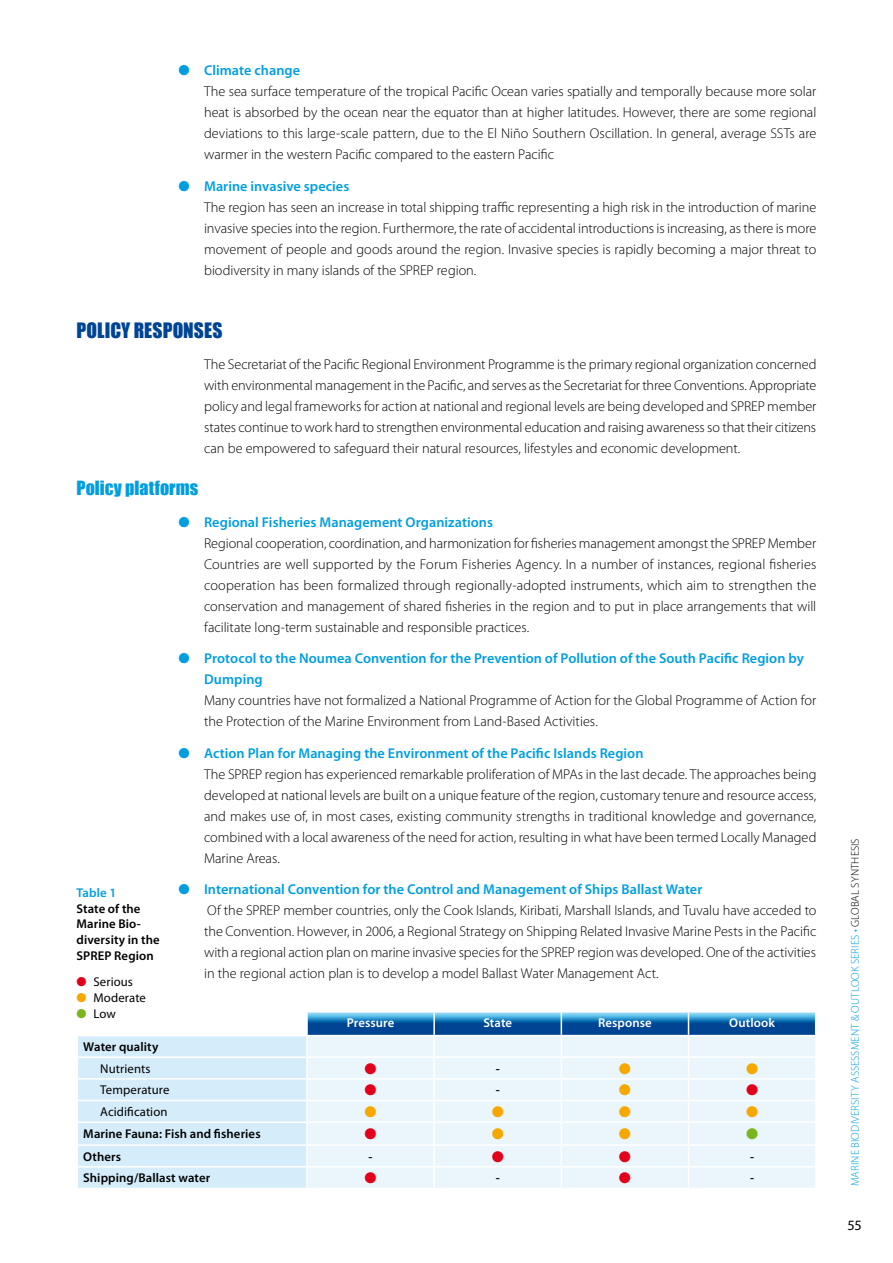
<style>
.page{position:relative;width:893px;height:1263px;background:#fff}
.page>*{position:absolute;margin:0;border:0;box-sizing:border-box;transform-origin:0 0}
.t1{font:19.5px "Impact";letter-spacing:.005em;color:#004494}
.t2{font:18px "Impact";letter-spacing:.005em;color:#009ee0}
.t3{font:15.3px "Zapf Dingbats ITC";color:#f6a800}
.t4{font:15.3px "Zapf Dingbats ITC";color:#e2001a}
.t5{font:15.3px "Zapf Dingbats ITC";color:#7ab51d}
.t6{font:300 14.25px/21px "Myriad Pro";color:#000}
.t7{font:600 14.25px/21px "Myriad Pro";letter-spacing:.005em;color:#009ee0}
.t8{font:14.25px "Myriad Pro";color:#000}
.t9{font:600 12.75px/15.8px "Myriad Pro";letter-spacing:.005em;color:#000}
.t10{font:12.75px "Myriad Pro";letter-spacing:.01em;color:#000}
.t11{font:600 12.75px "Myriad Pro";letter-spacing:.01em;color:#fff}
.t12{font:600 12.75px "Myriad Pro";letter-spacing:.01em;color:#009ee0}
.t13{font:300 11.25px "Myriad Pro";letter-spacing:.01em;color:#009ee0}
.s1{color:#009ee0}
.s2{font-weight:600;color:#009ee0}
.s3{color:#e2001a}
.s4{color:#f6a800}
.s5{color:#7ab51d}
.s6{color:#000}
</style>
<div class="page">
<svg style="left:78px;top:1012px;width:738px;height:176px;background:#d5e8f5"></svg>
<p class="t6" style="left:204px;top:60px;width:614px;text-indent:-25px"><span class="s1">●</span> <span class="s2">Climate change<br></span>The sea surface temperature of the tropical Pacific Ocean varies spatially and temporally because more solar heat is absorbed by the ocean near the equator than at higher latitudes. However, there are some regional deviations to this large-scale pattern, due to the El Niño Southern Oscillation. I n general, average SSTs are warmer in the western Pacific compared to the eastern Pacific</p>
<p class="t6" style="left:204px;top:176px;width:614px;text-indent:-26px"><span class="s1">●</span> <span class="s2">Marine invasive species<br></span>The region has seen an increase in total shipping traffic representing a high risk in the introduction of marine invasive species into the region. Furthermore, the rate of accidental introductions is increasing, as there is more movement of people and goods around the region. I nvasive species is rapidly becoming a major threat to biodiversity in many islands of the SPREP region.</p>
<h1 class="t1" style="left:77px;top:318px;width:147px">POLICY RESPONSES</h1>
<p class="t6" style="left:204px;top:354px;width:614px;text-align:justify">The Secretariat of the Pacific Regional Environment Programme is the primary regional organization concerned with environmental management in the Pacific, and serves as the Secretariat for three Conventions. Appropriate policy and legal frameworks for action at national and regional levels are being developed and SPREP member states continue to work hard to strengthen environmental education and raising awareness so that their citizens can be empowered to safeguard their natural resources, lifestyles and economic development.</p>
<p class="t2" style="left:77px;top:477px;width:123px">Policy platforms</p>
<p class="t6" style="left:204px;top:511px;width:614px;text-indent:-26px"><span class="s1">●</span> <span class="s2">Regional Fisheries Management Organizations<br></span>Regional cooperation, coordination, and harmonization for fisheries management amongst the SPREP Member Countries are well supported by the Forum Fisheries Agency. I n a number of instances, regional fisheries cooperation has been formalized through regionally-adopted instruments, which aim to strengthen the conservation and management of shared fisheries in the region and to put in place arrangements that will facilitate long-term sustainable and responsible practices.</p>
<p class="t7" style="left:204px;top:647px;width:601px;text-indent:-26px">● Protocol to the Noumea Convention for the Prevention of Pollution of the South Pacific Region by<br>Dumping</p>
<p class="t6" style="left:204px;top:690px;width:614px">Many countries have not formalized a National Programme of Action for the Global Programme of Action for the Protection of the Marine Environment from Land-Based Activities.</p>
<p class="t6" style="left:204px;top:743px;width:614px;text-indent:-26px"><span class="s1">●</span> <span class="s2">Action Plan for Managing the Environment of the Pacific Islands Region<br></span>The SPREP region has experienced remarkable proliferation of MPAs in the last decade. The approaches being developed at national levels are built on a unique feature of the region, customary tenure and resource access, and makes use of, in most cases, existing community strengths in traditional knowledge and governance, combined with a local awareness of the need for action, resulting in what have been termed Locally Managed Marine Areas.</p>
<p class="t6" style="left:204px;top:879px;width:614px;text-indent:-26px"><span class="s1">●</span> <span class="s2">International Convention for the Control and Management of Ships Ballast Water<br></span>Of the SPREP member countries, only the Cook Islands, Kiribati, Marshall Islands, and Tuvalu have acceded to the Convention. However, in 2006, a Regional Strategy on Shipping Related I nvasive Marine Pests in the Pacific with a regional action plan on marine invasive species for the SPREP region was developed. One of the activities in the regional action plan is to develop a model Ballast Water Management Act.</p>
<p class="t11" style="left:347px;top:1015px;width:49px">Pressure</p>
<p class="t11" style="left:483px;top:1015px;width:30px">State</p>
<p class="t11" style="left:598px;top:1015px;width:55px">Response</p>
<p class="t11" style="left:729px;top:1015px;width:47px">Outlook</p>
<p class="t9" style="left:83px;top:1039px;width:77px">Water quality</p>
<p class="t10" style="left:100px;top:1060px;width:52px">Nutrients</p>
<p class="t4" style="left:365px;top:1061px;width:14px">●</p>
<p class="t9" style="left:496px;top:1060px;width:5px">-</p>
<p class="t3" style="left:619px;top:1061px;width:14px">●</p>
<p class="t3" style="left:746px;top:1061px;width:14px">●</p>
<p class="t10" style="left:100px;top:1082px;width:71px">Temperature</p>
<p class="t4" style="left:365px;top:1083px;width:14px">●</p>
<p class="t9" style="left:496px;top:1082px;width:5px">-</p>
<p class="t3" style="left:619px;top:1083px;width:14px">●</p>
<p class="t4" style="left:746px;top:1083px;width:14px">●</p>
<p class="t10" style="left:100px;top:1104px;width:69px">Acidification</p>
<p class="t3" style="left:365px;top:1104px;width:14px">●</p>
<p class="t3" style="left:492px;top:1104px;width:14px">●</p>
<p class="t3" style="left:619px;top:1104px;width:14px">●</p>
<p class="t3" style="left:746px;top:1104px;width:14px">●</p>
<p class="t9" style="left:83px;top:1125px;width:179px">Marine Fauna: Fish and fisheries</p>
<p class="t4" style="left:365px;top:1126px;width:14px">●</p>
<p class="t3" style="left:492px;top:1126px;width:14px">●</p>
<p class="t3" style="left:619px;top:1126px;width:14px">●</p>
<p class="t5" style="left:746px;top:1126px;width:14px">●</p>
<p class="t9" style="left:83px;top:1148px;width:39px">Others</p>
<p class="t9" style="left:369px;top:1148px;width:5px">-</p>
<p class="t4" style="left:492px;top:1149px;width:14px">●</p>
<p class="t4" style="left:619px;top:1149px;width:14px">●</p>
<p class="t9" style="left:750px;top:1148px;width:5px">-</p>
<p class="t9" style="left:83px;top:1170px;width:129px">Shipping/Ballast water</p>
<p class="t4" style="left:365px;top:1171px;width:14px">●</p>
<p class="t9" style="left:496px;top:1170px;width:5px">-</p>
<p class="t4" style="left:619px;top:1171px;width:14px">●</p>
<p class="t9" style="left:750px;top:1170px;width:5px">-</p>
<p class="t12" style="left:77px;top:884px;width:41px">Table 1</p>
<p class="t9" style="left:77px;top:900px;width:85px">State of the<br>Marine Bio&shy;diversity in the<br>SPREP Region</p>
<p class="t10" style="left:77px;top:974px;width:58px"><span class="s3">●</span> Serious</p>
<p class="t10" style="left:77px;top:990px;width:71px"><span class="s4">●</span> Moderate</p>
<p class="t10" style="left:77px;top:1005px;width:41px"><span class="s5">●</span> Low</p>
<p class="t13" style="left:849px;top:1186px;width:349px;rotate:-90deg">Marine Biodiversity Assessment &amp; Outlook SERIES • <span class="s6">Global Synthesis</span></p>
<p class="t8" style="left:848px;top:1216px;width:16px">55</p>
</div>
